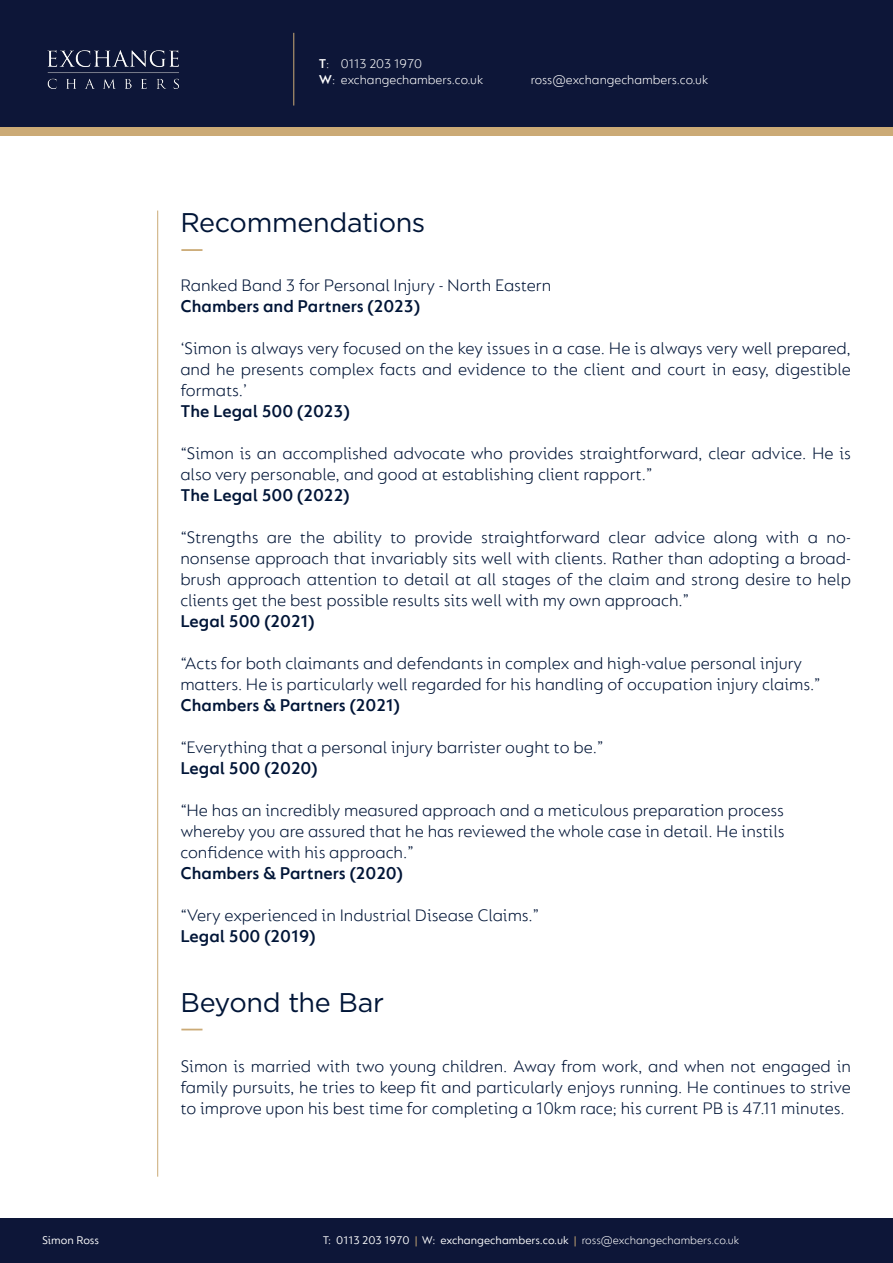
<style>
.page{position:relative;width:893px;height:1263px;background:#fff}
.page>*{position:absolute;margin:0;border:0;box-sizing:border-box;transform-origin:0 0}
.t1{font:27px "Gotham";letter-spacing:-.015em;color:#001537}
.t2{font:300 18px/21px "FS Lucas";color:#001537}
.t3{font:600 18px "FS Lucas";color:#001537}
.t4{font:300 13.5px/16.2px "FS Lucas";color:#fff}
.t5{font:12px "FS Lucas";color:#fff}
.s1{font-weight:600}
.s2{color:#cbaa76}
.s3{font-weight:300}
</style>
<div class="page">
<div style="left:0;top:64px;width:893px;height:72px;background:#cbaa76"></div>
<div style="left:0;top:0;width:893px;height:127px;background:#0d1638"></div>
<div style="left:0;top:1219px;width:893px;height:44px;background:#0d1638"></div>
<img style="left:47px;top:50px;width:132px;height:39px">
<hr style="left:293px;top:33px;width:1px;height:73px;background:#cbaa76">
<hr style="left:157px;top:211px;width:1px;height:966px;background:#cbaa76">
<hr style="left:181px;top:249px;width:21px;height:2px;background:#cbaa76">
<svg style="left:181px;top:1029px;width:21px;height:1px"></svg>
<p class="t5" style="left:42px;top:1233px;width:59px">Simon Ross</p>
<p class="t4" style="left:319px;top:55px;width:166px"><span class="s1">T</span>: 0113 203 1970<br><span class="s1">W</span>: exchangechambers.co.uk</p>
<p class="t4" style="left:531px;top:71px;width:179px">ross@exchangechambers.co.uk</p>
<p class="t1" style="left:180px;top:205px;width:247px">Recommendations</p>
<p class="t2" style="left:180px;top:274px;width:372px">Ranked Band 3 for Personal Injury - North Eastern</p>
<p class="t3" style="left:180px;top:296px;width:241px">Chambers and Partners (2023)</p>
<p class="t2" style="left:180px;top:337px;width:672px;text-align:justify">‘Simon is always very focused on the key issues in a case. He is always very well prepared, and he presents complex facts and evidence to the client and court in easy, digestible formats.’</p>
<p class="t3" style="left:180px;top:401px;width:171px">The Legal 500 (2023)</p>
<p class="t2" style="left:180px;top:442px;width:672px">“Simon is an accomplished advocate who provides straightforward, clear advice. He is also very personable, and good at establishing client rapport.”</p>
<p class="t3" style="left:180px;top:485px;width:171px">The Legal 500 (2022)</p>
<p class="t2" style="left:180px;top:526px;width:672px;text-align:justify">“Strengths are the ability to provide straightforward clear advice along with a no&shy;nonsense approach that invariably sits well with clients. Rather than adopting a broad&shy;brush approach attention to detail at all stages of the claim and strong desire to help clients get the best possible results sits well with my own approach.”</p>
<p class="t3" style="left:180px;top:611px;width:136px">Legal 500 (2021)</p>
<p class="t2" style="left:180px;top:652px;width:642px">“Acts for both claimants and defendants in complex and high-value personal injury matters. He is particularly well regarded for his handling of occupation injury claims.”</p>
<p class="t3" style="left:180px;top:695px;width:221px">Chambers &amp; Partners (2021)</p>
<p class="t2" style="left:180px;top:736px;width:425px">“Everything that a personal injury barrister ought to be.”</p>
<p class="t3" style="left:180px;top:758px;width:139px">Legal 500 (2020)</p>
<p class="t2" style="left:180px;top:799px;width:606px">“He has an incredibly measured approach and a meticulous preparation process whereby you are assured that he has reviewed the whole case in detail. He instils confidence with his approach.”<br><span class="s1">Chambers &amp; Partners (2020)</span></p>
<p class="t2" style="left:180px;top:904px;width:360px">“Very experienced in Industrial Disease Claims.”<br><span class="s1">Legal 500 (2019)</span></p>
<p class="t1" style="left:180px;top:985px;width:205px">Beyond the Bar</p>
<p class="t2" style="left:180px;top:1055px;width:672px;text-align:justify">Simon is married with two young children. Away from work, and when not engaged in family pursuits, he tries to keep fit and particularly enjoys running. He continues to strive to improve upon his best time for completing a 10km race; his current PB is 47.11 minutes.</p>
<p class="t5" style="left:323px;top:1233px;width:418px">T: 0113 203 1970 <span class="s2">|</span> W: exchangechambers.co.uk <span class="s2">|</span> <span class="s3">ross@exchangechambers.co.uk</span></p>
</div>
